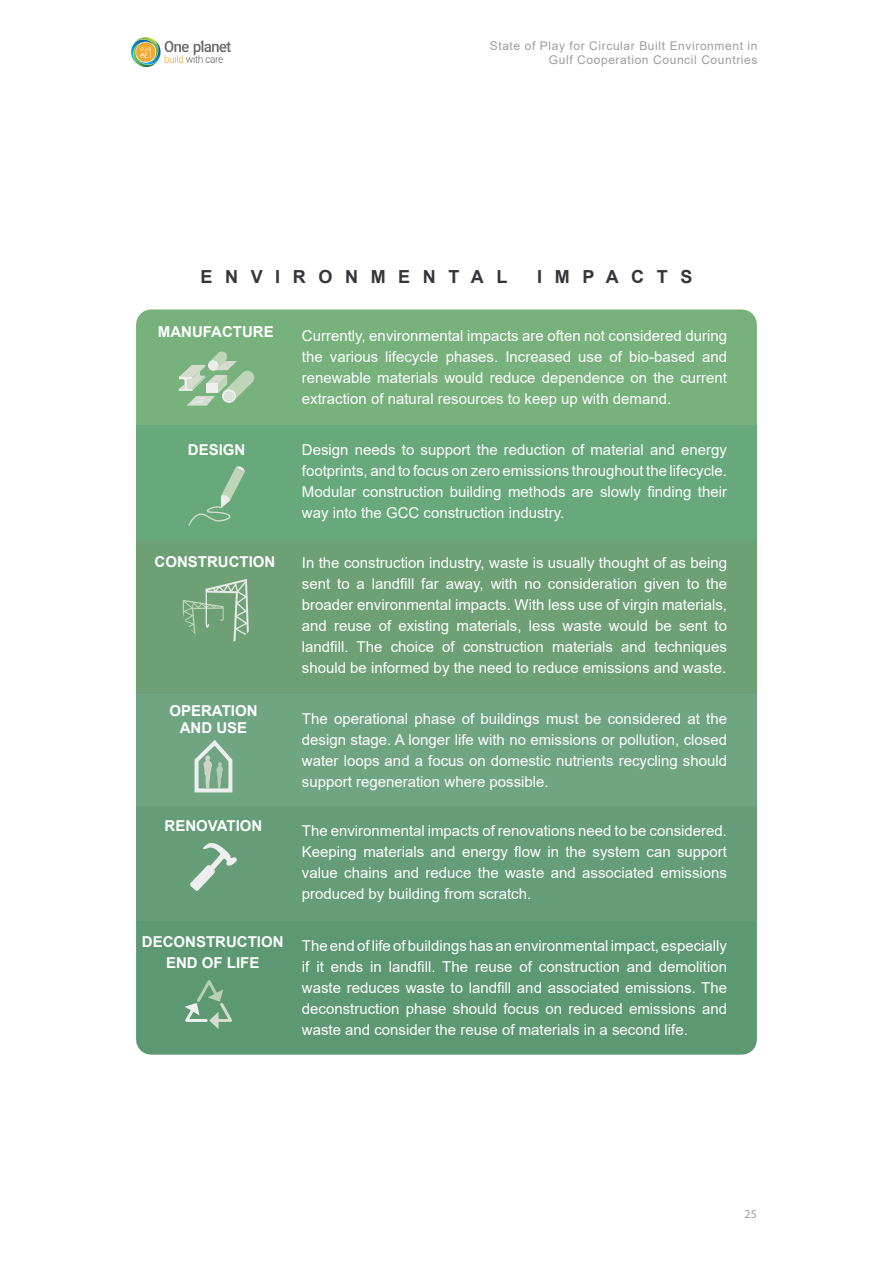
<style>
.page{position:relative;width:893px;height:1263px;background:#fff}
.page>*{position:absolute;margin:0;border:0;box-sizing:border-box;transform-origin:0 0}
.t1{font:700 18px "Arial";letter-spacing:.7em;color:#36353a}
.t2{font:15px/21px "Arial";color:#fff;text-align:justify}
.t3{font:700 15px/16.5px "Arial";color:#fff;text-align:center}
.t4{font:12px/14.4px "Arial";letter-spacing:.05em;color:#9d9d9c;text-align:right}
.t5{font:12px "Myriad Pro";color:#9d9d9c}
</style>
<div class="page">
<img style="left:131px;top:37px;width:100px;height:30px">
<div style="left:136px;top:920px;width:621px;height:135px;background:#5c9871"></div>
<div style="left:136px;top:309px;width:621px;height:117px;background:#77b17c"></div>
<div style="left:136px;top:426px;width:621px;height:114px;background:#67a97b"></div>
<svg style="left:179px;top:351px;width:76px;height:55px;background:#9dc39e"></svg>
<svg style="left:188px;top:466px;width:57px;height:60px"></svg>
<div style="left:136px;top:540px;width:621px;height:152px;background:#6da175"></div>
<svg style="left:183px;top:579px;width:66px;height:63px"></svg>
<div style="left:178px;top:562px;width:85px;height:86px;border:4px solid #6da175;border-radius:50%"></div>
<div style="left:136px;top:692px;width:621px;height:114px;background:#70a583"></div>
<svg style="left:194px;top:740px;width:39px;height:53px"></svg>
<div style="left:136px;top:806px;width:621px;height:114px;background:#649d78"></div>
<svg style="left:190px;top:843px;width:47px;height:48px"></svg>
<svg style="left:181px;top:975px;width:55px;height:54px;background:#71a481"></svg>
<p class="t4" style="left:490px;top:38px;width:269px">State of Play for Circular Built Environment in<br>Gulf Cooperation Council Countries</p>
<p class="t1" style="left:200px;top:264px;width:308px">ENVIRONMENTAL</p>
<p class="t1" style="left:537px;top:264px;width:157px">IMPACTS</p>
<p class="t3" style="left:158px;top:324px;width:117px">MANUFACTURE</p>
<p class="t2" style="left:302px;top:325px;width:427px">Currently, environmental impacts are often not considered during the various lifecycle phases. Increased use of bio-based and renewable materials would reduce dependence on the current extraction of natural resources to keep up with demand.</p>
<p class="t3" style="left:188px;top:442px;width:59px">DESIGN</p>
<p class="t2" style="left:302px;top:439px;width:427px">Design needs to support the reduction of material and energy footprints, and to focus on zero emissions throughout the lifecycle.<br>Modular construction building methods are slowly finding their way into the GCC construction industry.</p>
<p class="t2" style="left:302px;top:552px;width:427px">In the construction industry, waste is usually thought of as being sent to a landfill far away, with no consideration given to the broader environmental impacts. With less use of virgin materials, and reuse of existing materials, less waste would be sent to landfill. The choice of construction materials and techniques should be informed by the need to reduce emissions and waste.</p>
<p class="t3" style="left:155px;top:553px;width:122px">CONSTRUCTION</p>
<p class="t3" style="left:169px;top:703px;width:90px">OPERATION<br>AND USE</p>
<p class="t2" style="left:302px;top:708px;width:427px">The operational phase of buildings must be considered at the design stage. A longer life with no emissions or pollution, closed water loops and a focus on domestic nutrients recycling should support regeneration where possible.</p>
<p class="t3" style="left:165px;top:818px;width:99px">RENOVATION</p>
<p class="t2" style="left:302px;top:820px;width:427px">The environmental impacts of renovations need to be considered.<br>Keeping materials and energy flow in the system can support value chains and reduce the waste and associated emissions produced by building from scratch.</p>
<p class="t3" style="left:142px;top:931px;width:143px;line-height:21px">DECONSTRUCTION<br>END OF LIFE</p>
<p class="t2" style="left:302px;top:935px;width:427px">The end of life of buildings has an environmental impact, especially if it ends in landfill. The reuse of construction and demolition waste reduces waste to landfill and associated emissions. The deconstruction phase should focus on reduced emissions and waste and consider the reuse of materials in a second life.</p>
<p class="t5" style="left:745px;top:1206px;width:14px">25</p>
</div>
